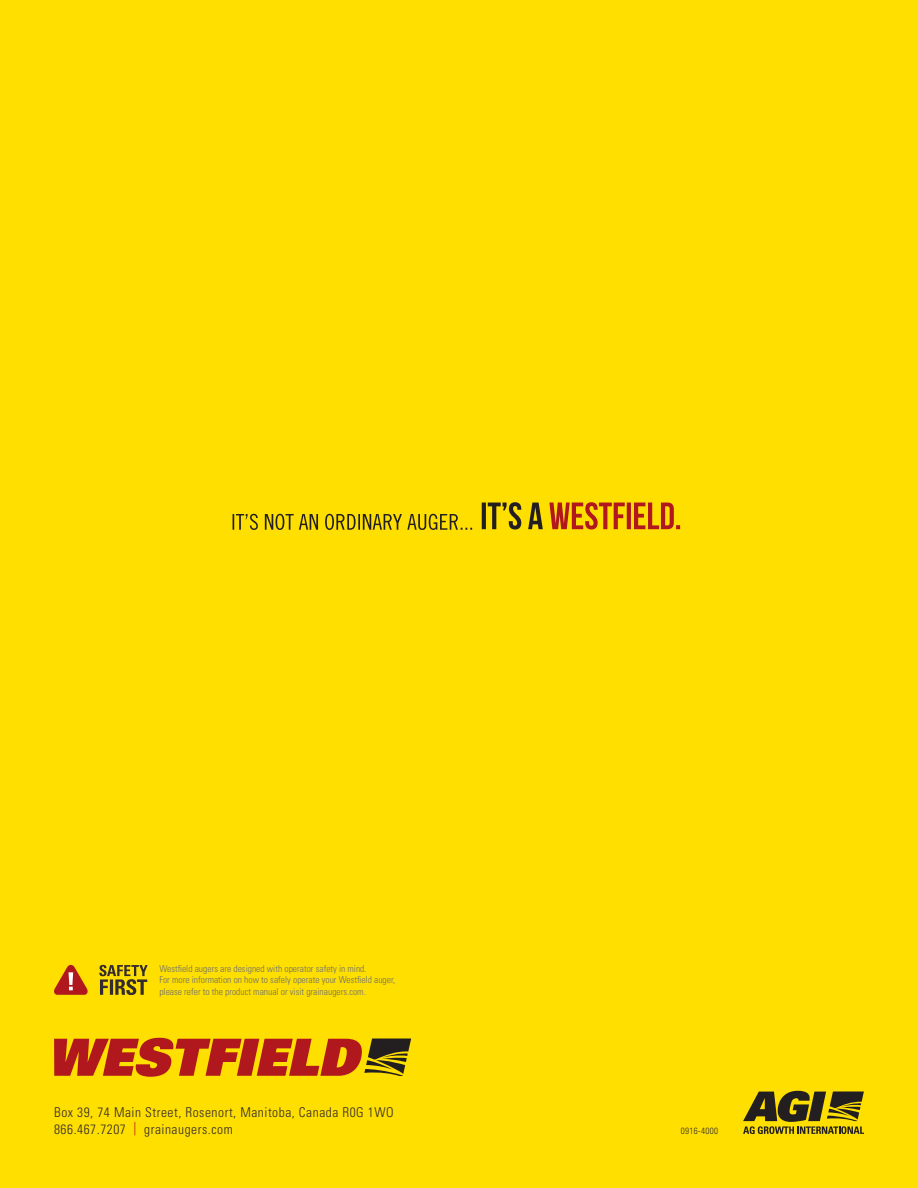
<style>
.page{position:relative;width:918px;height:1188px;background:#ffdf00}
.page>*{position:absolute;margin:0;border:0;box-sizing:border-box;transform-origin:0 0}
.t1{font:300 condensed 13.5px/16.5px "Univers LT Std";letter-spacing:.04em;color:#332b2e}
.t2{font:300 condensed 9.6px/11.4px "Univers LT Std";color:#6d6e71}
.t3{font:300 condensed 9px "Univers LT Std";letter-spacing:.04em;color:#332b2e}
.s1{color:#b1181e}
</style>
<div class="page">
<svg style="left:233px;top:514px;width:239px;height:16px"></svg>
<svg style="left:549px;top:502px;width:131px;height:28px"></svg>
<svg style="left:482px;top:502px;width:61px;height:28px"></svg>
<svg style="left:54px;top:1038px;width:357px;height:39px"></svg>
<svg style="left:54px;top:965px;width:34px;height:30px"></svg>
<svg style="left:99px;top:965px;width:49px;height:30px"></svg>
<svg style="left:743px;top:1091px;width:121px;height:43px"></svg>
<p class="t2" style="left:159px;top:963px;width:237px">Westfield augers are designed with operator safety in mind.<br>For more information on how to safely operate your Westfield auger, please refer to the product manual or visit grainaugers.com.</p>
<h1 class="t1" style="left:54px;top:1105px;width:341px">Box 39, 74 Main Street, Rosenort, Manitoba, Canada R0G 1WO<br>866.467.7207 <span class="s1">|</span> grainaugers.com</h1>
<p class="t3" style="left:681px;top:1125px;width:39px">0916-4000</p>
</div>
